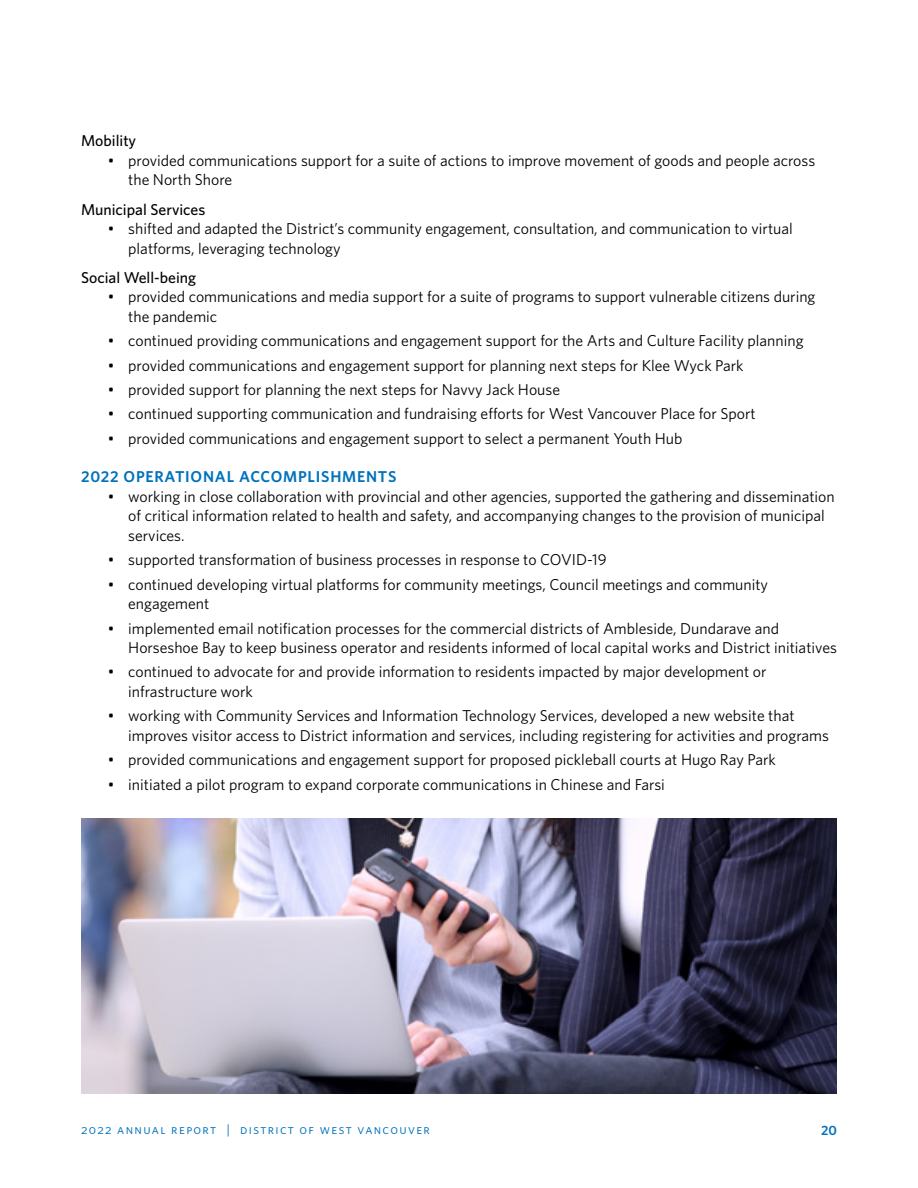
<style>
.page{position:relative;width:918px;height:1188px;background:#fff}
.page>*{position:absolute;margin:0;border:0;box-sizing:border-box;transform-origin:0 0}
.t1{font:15.75px/19.5px "Whitney";color:#000}
.t2{font:500 15.75px "Whitney";color:#000}
.t3{font:600 15.75px "Whitney";letter-spacing:.05em;color:#0072bc}
.t4{font:13.5px "Whitney Book SC";letter-spacing:.1em;color:#0072bc}
.t5{font:600 13.5px "Whitney";color:#0072bc}
</style>
<div class="page">
<img style="left:81px;top:819px;width:756px;height:275px">
<p class="t2" style="left:81px;top:131px;width:57px">Mobility</p>
<p class="t1" style="left:128px;top:150px;width:688px;text-indent:-20px">• provided communications support for a suite of actions to improve movement of goods and people across the North Shore</p>
<p class="t2" style="left:81px;top:200px;width:126px">Municipal Services</p>
<p class="t1" style="left:128px;top:219px;width:666px;text-indent:-20px">• shifted and adapted the District’s community engagement, consultation, and communication to virtual platforms, leveraging technology</p>
<p class="t2" style="left:81px;top:268px;width:117px">Social Well-being</p>
<p class="t1" style="left:128px;top:287px;width:689px;text-indent:-20px">• provided communications and media support for a suite of programs to support vulnerable citizens during the pandemic</p>
<p class="t1" style="left:108px;top:331px;width:697px">• continued providing communications and engagement support for the Arts and Culture Facility planning</p>
<p class="t1" style="left:108px;top:355px;width:637px">• provided communications and engagement support for planning next steps for Klee Wyck Park</p>
<p class="t1" style="left:108px;top:379px;width:454px">• provided support for planning the next steps for Navvy Jack House</p>
<p class="t1" style="left:108px;top:404px;width:649px">• continued supporting communication and fundraising efforts for West Vancouver Place for Sport</p>
<p class="t1" style="left:108px;top:428px;width:576px">• provided communications and engagement support to select a permanent Youth Hub</p>
<p class="t3" style="left:81px;top:467px;width:317px">2022 OPERATIONAL ACCOMPLISHMENTS</p>
<p class="t1" style="left:128px;top:486px;width:708px;text-indent:-20px">• working in close collaboration with provincial and other agencies, supported the gathering and dissemination of critical information related to health and safety, and accompanying changes to the provision of municipal services.</p>
<p class="t1" style="left:108px;top:550px;width:500px">• supported transformation of business processes in response to COVID-19</p>
<p class="t1" style="left:128px;top:574px;width:641px;text-indent:-20px">• continued developing virtual platforms for community meetings, Council meetings and community engagement</p>
<p class="t1" style="left:128px;top:618px;width:710px;text-indent:-20px">• implemented email notification processes for the commercial districts of Ambleside, Dundarave and<br>Horseshoe Bay to keep business operator and residents informed of local capital works and District initiatives</p>
<p class="t1" style="left:128px;top:662px;width:640px;text-indent:-20px">• continued to advocate for and provide information to residents impacted by major development or infrastructure work</p>
<p class="t1" style="left:128px;top:706px;width:702px;text-indent:-20px">• working with Community Services and Information Technology Services, developed a new website that improves visitor access to District information and services, including registering for activities and programs</p>
<p class="t1" style="left:108px;top:750px;width:669px">• provided communications and engagement support for proposed pickleball courts at Hugo Ray Park</p>
<p class="t1" style="left:108px;top:774px;width:558px">• initiated a pilot program to expand corporate communications in Chinese and Farsi</p>
<p class="t4" style="left:81px;top:1121px;width:351px">2022 annual report | district of west vancouver</p>
<p class="t5" style="left:821px;top:1122px;width:17px">20</p>
</div>
